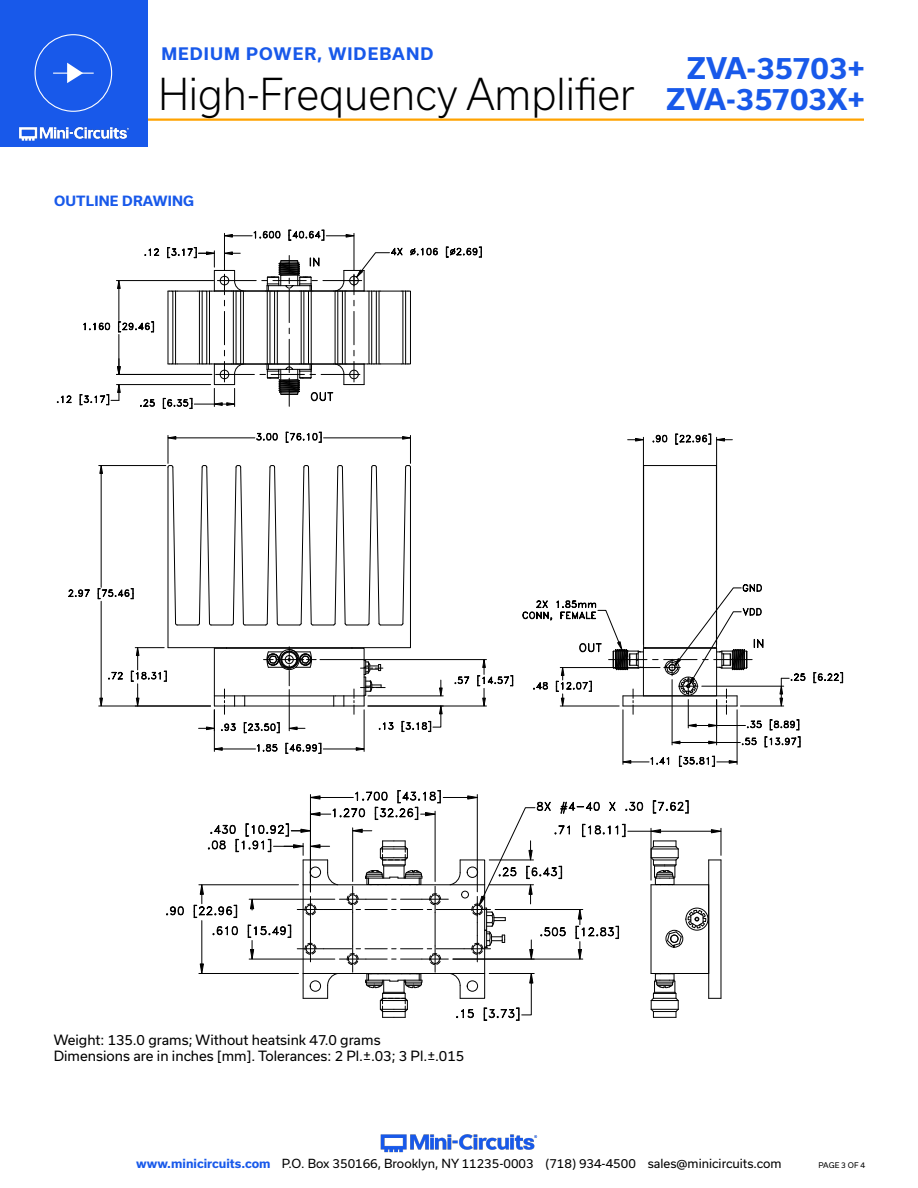
<style>
.page{position:relative;width:918px;height:1188px;background:#fff}
.page>*{position:absolute;margin:0;border:0;box-sizing:border-box;transform-origin:0 0}
.t1{font:300 42px "Usual";color:#000;scale:.95 1}
.t2{font:700 28.5px/31.5px "Usual";color:#1859ea;text-align:right}
.t3{font:700 16.5px "Usual";letter-spacing:.065em;color:#1859ea}
.Regular_Copy{font:13.5px "Usual";color:#000}
.Blue_Headers{font:700 13.5px "Usual";letter-spacing:.015em;color:#1859ea}
.t4{font:12px "Usual";color:#000}
.t5{font:7.5px "Usual";color:#000}
.s1{font-weight:700;color:#1859ea}
</style>
<div class="page">
<hr style="left:917px;top:0;width:1px;height:147px;background:#1859ea">
<hr style="left:129px;top:118px;width:735px;height:3px;background:#ffa300">
<div style="left:0;top:0;width:147px;height:147px;background:#1859ea"></div>
<img style="left:19px;top:126px;width:110px;height:15px">
<div style="left:35px;top:34px;width:77px;height:78px;border:1px solid #fff;border-radius:50%"></div>
<hr style="left:53px;top:73px;width:41px;height:1px;background:#fff">
<svg style="left:67px;top:63px;width:16px;height:20px"></svg>
<img style="left:380px;top:1134px;width:158px;height:19px">
<hr style="left:609px;top:659px;width:38px;height:1px;background:#000">
<hr style="left:99px;top:465px;width:67px;height:1px;background:#000">
<hr style="left:99px;top:706px;width:112px;height:1px;background:#000">
<hr style="left:101px;top:473px;width:1px;height:114px;background:#000">
<hr style="left:101px;top:601px;width:1px;height:97px;background:#000">
<svg style="left:99px;top:465px;width:4px;height:9px"></svg>
<svg style="left:99px;top:697px;width:4px;height:10px"></svg>
<svg style="left:68px;top:589px;width:22px;height:8px"></svg>
<svg style="left:98px;top:587px;width:36px;height:13px"></svg>
<hr style="left:623px;top:710px;width:1px;height:54px;background:#000">
<hr style="left:737px;top:710px;width:1px;height:54px;background:#000">
<svg style="left:622px;top:754px;width:48px;height:11px"></svg>
<svg style="left:679px;top:755px;width:59px;height:12px"></svg>
<hr style="left:643px;top:437px;width:1px;height:208px;background:#000">
<hr style="left:716px;top:437px;width:1px;height:208px;background:#000">
<svg style="left:628px;top:438px;width:16px;height:4px"></svg>
<svg style="left:652px;top:434px;width:16px;height:9px"></svg>
<svg style="left:675px;top:434px;width:57px;height:11px"></svg>
<hr style="left:368px;top:695px;width:75px;height:1px;background:#000">
<svg style="left:439px;top:680px;width:4px;height:17px"></svg>
<svg style="left:401px;top:705px;width:42px;height:27px"></svg>
<hr style="left:214px;top:710px;width:1px;height:41px;background:#000">
<hr style="left:364px;top:710px;width:1px;height:41px;background:#000">
<hr style="left:222px;top:749px;width:34px;height:1px;background:#000">
<hr style="left:323px;top:749px;width:33px;height:1px;background:#000">
<svg style="left:214px;top:747px;width:9px;height:4px"></svg>
<svg style="left:355px;top:747px;width:10px;height:4px"></svg>
<svg style="left:257px;top:744px;width:21px;height:8px"></svg>
<svg style="left:285px;top:742px;width:37px;height:12px"></svg>
<hr style="left:368px;top:706px;width:118px;height:1px;background:#000">
<hr style="left:320px;top:659px;width:166px;height:1px;background:#000">
<svg style="left:454px;top:676px;width:16px;height:9px"></svg>
<svg style="left:477px;top:659px;width:36px;height:48px"></svg>
<svg style="left:56px;top:395px;width:16px;height:9px"></svg>
<svg style="left:108px;top:671px;width:15px;height:9px"></svg>
<svg style="left:131px;top:647px;width:36px;height:60px"></svg>
<svg style="left:813px;top:672px;width:30px;height:12px"></svg>
<hr style="left:560px;top:667px;width:100px;height:1px;background:#000">
<hr style="left:644px;top:647px;width:72px;height:1px;background:#000">
<hr style="left:644px;top:465px;width:72px;height:1px;background:#000">
<hr style="left:623px;top:706px;width:114px;height:1px;background:#000">
<div style="left:643px;top:648px;width:74px;height:48px;border:1px solid #000"></div>
<hr style="left:410px;top:467px;width:1px;height:181px;background:#000">
<hr style="left:168px;top:467px;width:1px;height:181px;background:#000">
<svg style="left:167px;top:431px;width:244px;height:195px"></svg>
<hr style="left:168px;top:647px;width:242px;height:1px;background:#000">
<svg style="left:199px;top:647px;width:196px;height:87px"></svg>
<hr style="left:243px;top:695px;width:93px;height:1px;background:#000">
<hr style="left:214px;top:648px;width:1px;height:48px;background:#000">
<svg style="left:522px;top:599px;width:124px;height:115px"></svg>
<svg style="left:664px;top:582px;width:142px;height:166px"></svg>
<svg style="left:446px;top:247px;width:36px;height:11px"></svg>
<svg style="left:80px;top:229px;width:358px;height:180px"></svg>
<svg style="left:166px;top:906px;width:18px;height:10px"></svg>
<svg style="left:194px;top:790px;width:528px;height:231px"></svg>
<p class="t3" style="left:161px;top:45px;width:274px">MEDIUM POWER, WIDEBAND</p>
<h1 class="t1" style="left:158px;top:70px;width:503px">High-Frequency Amplifier</h1>
<p class="Blue_Headers" style="left:54px;top:193px;width:142px">OUTLINE DRAWING</p>
<h2 class="t2" style="left:666px;top:52px;width:200px">ZVA-35703+<br>ZVA-35703X+</h2>
<p class="Regular_Copy" style="left:54px;top:1032px;width:328px">Weight: 135.0 grams; Without heatsink 47.0 grams</p>
<p class="Regular_Copy" style="left:54px;top:1048px;width:412px">Dimensions are in inches [mm]. Tolerances: 2 Pl.±.03; 3 Pl.±.015</p>
<p class="t4" style="left:136px;top:1157px;width:647px"><span class="s1">www.minicircuits.com</span> P.O. Box 350166, Brooklyn, NY 11235-0003 (718) 934-4500 sales@minicircuits.com</p>
<p class="t5" style="left:819px;top:1161px;width:48px">PAGE 3 OF 4</p>
</div>
